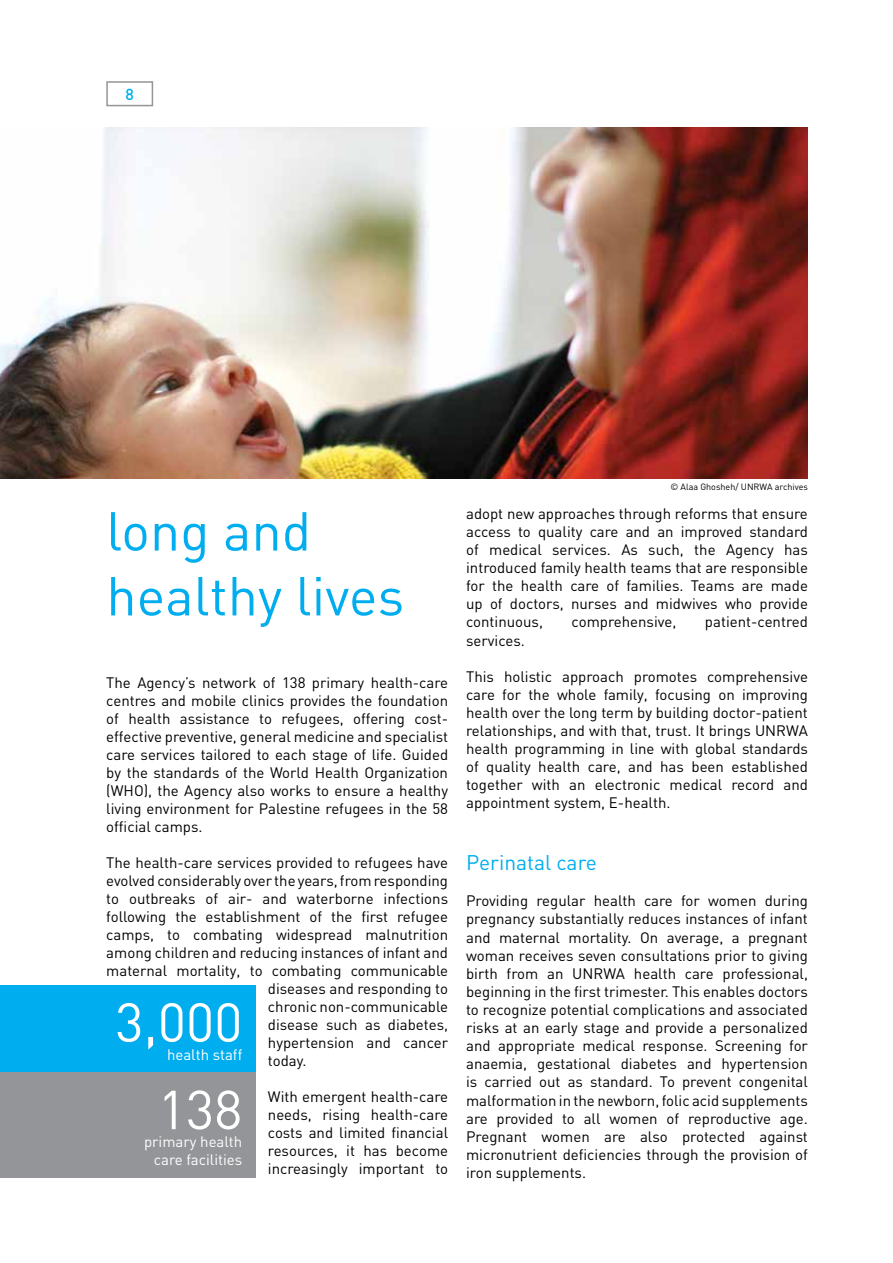
<style>
.page{position:relative;width:893px;height:1263px;background:#fff}
.page>*{position:absolute;margin:0;border:0;box-sizing:border-box;transform-origin:0 0}
.t1{font:54px/64.8px "DIN";color:#00aeef}
.t2{font:54px "DIN";color:#fff}
.t3{font:21px "DIN";color:#00aeef}
.t4{font:500 15.75px "DIN";color:#00aeef}
.t5{font:15px/18.1px "DIN";color:#000;text-align:justify}
.t6{font:15px/18px "DIN";color:#fff;text-align:right}
.t7{font:9px "DIN";color:#000}
</style>
<div class="page">
<div style="left:106px;top:81px;width:47px;height:25px;border:2px solid #939598"></div>
<img style="left:0;top:128px;width:808px;height:351px">
<div style="left:0;top:985px;width:255px;height:87px;background:#00aeef"></div>
<div style="left:0;top:1072px;width:255px;height:106px;background:#939598"></div>
<p class="t4" style="left:126px;top:85px;width:10px">8</p>
<h1 class="t1" style="left:106px;top:498px;width:299px">long and healthy lives</h1>
<p class="t5" style="left:106px;top:673px;width:343px">The Agency’s network of 138 primary health-care centres and mobile clinics provides the foundation of health assistance to refugees, offering cost&shy;effective preventive, general medicine and specialist care services tailored to each stage of life. Guided by the standards of the World Health Organization (WHO), the Agency also works to ensure a healthy living environment for Palestine refugees in the 58 official camps.</p>
<p class="t5" style="left:106px;top:853px;width:343px">The health-care services provided to refugees have</p>
<p class="t5" style="left:106px;top:871px;width:343px">evolved considerably over the years, from responding</p>
<p class="t5" style="left:106px;top:889px;width:343px">to outbreaks of air- and waterborne infections</p>
<p class="t5" style="left:106px;top:907px;width:343px">following the establishment of the first refugee</p>
<p class="t5" style="left:106px;top:925px;width:343px">camps, to combating widespread malnutrition</p>
<p class="t5" style="left:106px;top:943px;width:343px">among children and reducing instances of infant and</p>
<p class="t5" style="left:106px;top:961px;width:343px">maternal mortality, to combating communicable</p>
<p class="t5" style="left:268px;top:979px;width:182px">diseases and responding to</p>
<p class="t5" style="left:268px;top:997px;width:182px">chronic non-communicable</p>
<p class="t5" style="left:268px;top:1015px;width:182px">disease such as diabetes,</p>
<p class="t5" style="left:268px;top:1033px;width:182px">hypertension and cancer</p>
<p class="t5" style="left:268px;top:1051px;width:40px">today.</p>
<p class="t5" style="left:268px;top:1088px;width:182px">With emergent health-care needs, rising health-care costs and limited financial resources, it has become increasingly important to</p>
<h1 class="t2" style="left:115px;top:988px;width:129px">3,000</h1>
<p class="t6" style="left:167px;top:1045px;width:77px">health staff</p>
<h1 class="t2" style="left:158px;top:1076px;width:86px">138</h1>
<p class="t6" style="left:144px;top:1132px;width:100px">primary health care facilities</p>
<p class="t7" style="left:670px;top:481px;width:139px">© Alaa Ghosheh/ UNRWA archives</p>
<p class="t5" style="left:466px;top:504px;width:343px">adopt new approaches through reforms that ensure access to quality care and an improved standard of medical services. As such, the Agency has introduced family health teams that are responsible for the health care of families. Teams are made up of doctors, nurses and midwives who provide continuous,</p>
<p class="t5" style="left:572px;top:613px;width:106px">comprehensive,</p>
<p class="t5" style="left:705px;top:613px;width:105px">patient-centred</p>
<p class="t5" style="left:466px;top:631px;width:60px">services.</p>
<p class="t5" style="left:466px;top:667px;width:343px">This holistic approach promotes comprehensive care for the whole family, focusing on improving health over the long term by building doctor-patient relationships, and with that, trust. It brings UNRWA health programming in line with global standards of quality health care, and has been established together with an electronic medical record and appointment system, E-health.</p>
<h2 class="t3" style="left:466px;top:849px;width:132px">Perinatal care</h2>
<p class="t5" style="left:466px;top:891px;width:343px">Providing regular health care for women during pregnancy substantially reduces instances of infant and maternal mortality. On average, a pregnant woman receives seven consultations prior to giving birth from an UNRWA health care professional, beginning in the first trimester. This enables doctors to recognize potential complications and associated risks at an early stage and provide a personalized and appropriate medical response. Screening for anaemia, gestational diabetes and hypertension is carried out as standard. To prevent congenital malformation in the newborn, folic acid supplements are provided to all women of reproductive age.<br>Pregnant women are also protected against micronutrient deficiencies through the provision of iron supplements.</p>
</div>
